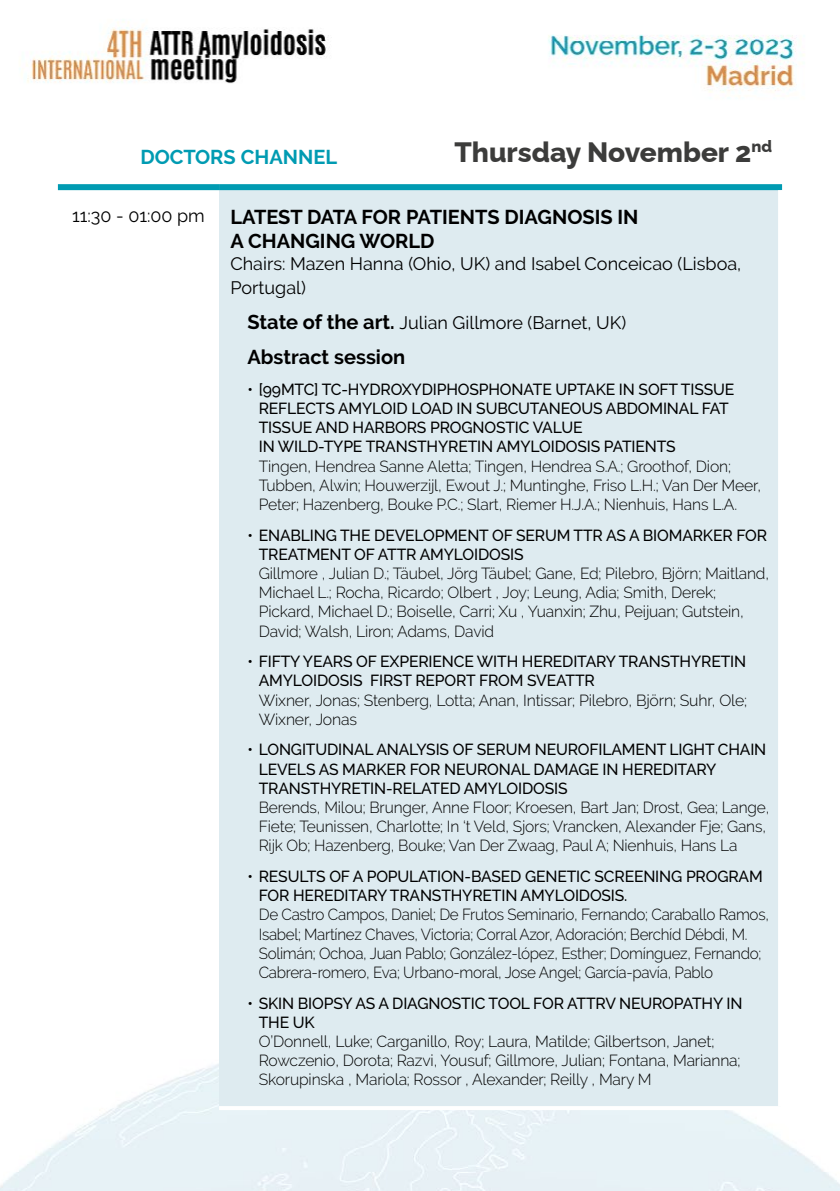
<style>
.page{position:relative;width:840px;height:1191px;background:#fff}
.page>*{position:absolute;margin:0;border:0;box-sizing:border-box;transform-origin:0 0}
.t1{font:100 28px "Raleway";color:#3c3c3b}
.t2{font:700 20px/24px "Raleway";color:#000}
.t3{font:700 20px "Raleway";color:#009bb2}
.t4{font:18px/24px "Raleway";color:#000}
.t5{font:300 16px/19.2px "Raleway";letter-spacing:-.01em;color:#000}
.t6{font:500 16px/19.2px "Raleway";letter-spacing:-.01em;color:#000}
.t7{font:300 16px/19.2px "Raleway";letter-spacing:-.01em;color:#000;scale:.95 1}
.s1{font-weight:700;font-size:20px}
</style>
<div class="page">
<img style="left:0;top:22px;width:839px;height:1169px">
<div style="left:219px;top:187px;width:560px;height:921px;background:#deebf0"></div>
<div style="left:58px;top:184px;width:161px;height:6px;background:#009bb2"></div>
<div style="left:219px;top:184px;width:200px;height:6px;background:#009bb2"></div>
<div style="left:419px;top:184px;width:362px;height:6px;background:#009bb2"></div>
<svg style="left:777px;top:190px;width:4px;height:916px"></svg>
<hr style="left:219px;top:1106px;width:200px;height:4px;background:#fff">
<hr style="left:419px;top:1106px;width:362px;height:4px;background:#fff">
<p class="t3" style="left:140px;top:145px;width:198px">DOCTORS CHANNEL</p>
<h1 class="t1" style="left:454px;top:129px;width:319px">Thursday November 2<sup>nd</sup></h1>
<p class="t4" style="left:72px;top:204px;width:134px">11:30 - 01:00 pm</p>
<p class="t2" style="left:230px;top:205px;width:409px">LATEST DATA FOR PATIENTS DIAGNOSIS IN<br>A CHANGING WORLD</p>
<p class="t4" style="left:230px;top:251px;width:512px">Chairs: Mazen Hanna (Ohio, UK) and Isabel Conceicao (Lisboa,<br>Portugal)</p>
<p class="t4" style="left:247px;top:310px;width:380px"><span class="s1">State of the art.</span> Julian Gillmore (Barnet, UK)</p>
<p class="t2" style="left:247px;top:345px;width:159px">Abstract session</p>
<p class="t6" style="left:258px;top:379px;width:477px;text-indent:-11px">• [99MTC] TC-HYDROXYDIPHOSPHONATE UPTAKE IN SOFT TISSUE REFLECTS AMYLOID LOAD IN SUBCUTANEOUS ABDOMINAL FAT TISSUE AND HARBORS PROGNOSTIC VALUE<br>IN WILD-TYPE TRANSTHYRETIN AMYLOIDOSIS PATIENTS</p>
<p class="t5" style="left:259px;top:456px;width:503px">Tingen, Hendrea Sanne Aletta; Tingen, Hendrea S.A.; Groothof, Dion;<br>Tubben, Alwin; Houwerzijl, Ewout J.; Muntinghe, Friso L.H.; Van Der Meer,<br>Peter; Hazenberg, Bouke P.C.; Slart, Riemer H.J.A.; Nienhuis, Hans L.A.</p>
<p class="t6" style="left:259px;top:525px;width:509px;text-indent:-11px">• ENABLING THE DEVELOPMENT OF SERUM TTR AS A BIOMARKER FOR<br>TREATMENT OF ATTR AMYLOIDOSIS</p>
<p class="t5" style="left:259px;top:564px;width:511px">Gillmore , Julian D.; Täubel, Jörg Täubel; Gane, Ed; Pilebro, Björn; Maitland, Michael L.; Rocha, Ricardo; Olbert , Joy; Leung, Adia; Smith, Derek; Pickard, Michael D.; Boiselle, Carri; Xu , Yuanxin; Zhu, Peijuan; Gutstein, David; Walsh, Liron; Adams, David</p>
<p class="t6" style="left:259px;top:652px;width:488px;text-indent:-11px">• FIFTY YEARS OF EXPERIENCE WITH HEREDITARY TRANSTHYRETIN<br>AMYLOIDOSIS FIRST REPORT FROM SVEATTR</p>
<p class="t5" style="left:259px;top:690px;width:489px">Wixner, Jonas; Stenberg, Lotta; Anan, Intissar; Pilebro, Björn; Suhr, Ole;<br>Wixner, Jonas</p>
<p class="t6" style="left:258px;top:740px;width:508px;text-indent:-11px">• LONGITUDINAL ANALYSIS OF SERUM NEUROFILAMENT LIGHT CHAIN<br>LEVELS AS MARKER FOR NEURONAL DAMAGE IN HEREDITARY<br>TRANSTHYRETIN-RELATED AMYLOIDOSIS</p>
<p class="t5" style="left:259px;top:797px;width:512px">Berends, Milou; Brunger, Anne Floor; Kroesen, Bart Jan; Drost, Gea; Lange,<br>Fiete; Teunissen, Charlotte; In ‘t Veld, Sjors; Vrancken, Alexander Fje; Gans,<br>Rijk Ob; Hazenberg, Bouke; Van Der Zwaag, Paul A; Nienhuis, Hans La</p>
<p class="t6" style="left:258px;top:866px;width:505px;text-indent:-11px">• RESULTS OF A POPULATION-BASED GENETIC SCREENING PROGRAM<br>FOR HEREDITARY TRANSTHYRETIN AMYLOIDOSIS.</p>
<p class="t7" style="left:259px;top:905px;width:538px">De Castro Campos, Daniel; De Frutos Seminario, Fernando; Caraballo Ramos, Isabel; Martínez Chaves, Victoria; Corral Azor, Adoración; Berchíd Débdi, M.<br>Solimán; Ochoa, Juan Pablo; González-lópez, Esther; Domínguez, Fernando; Cabrera-romero, Eva; Urbano-moral, Jose Angel; García-pavía, Pablo</p>
<p class="t6" style="left:258px;top:993px;width:485px;text-indent:-11px">• SKIN BIOPSY AS A DIAGNOSTIC TOOL FOR ATTRV NEUROPATHY IN<br>THE UK</p>
<p class="t5" style="left:259px;top:1031px;width:483px">O’Donnell, Luke; Carganillo, Roy; Laura, Matilde; Gilbertson, Janet;<br>Rowczenio, Dorota; Razvi, Yousuf; Gillmore, Julian; Fontana, Marianna;<br>Skorupinska , Mariola; Rossor , Alexander; Reilly , Mary M</p>
</div>
